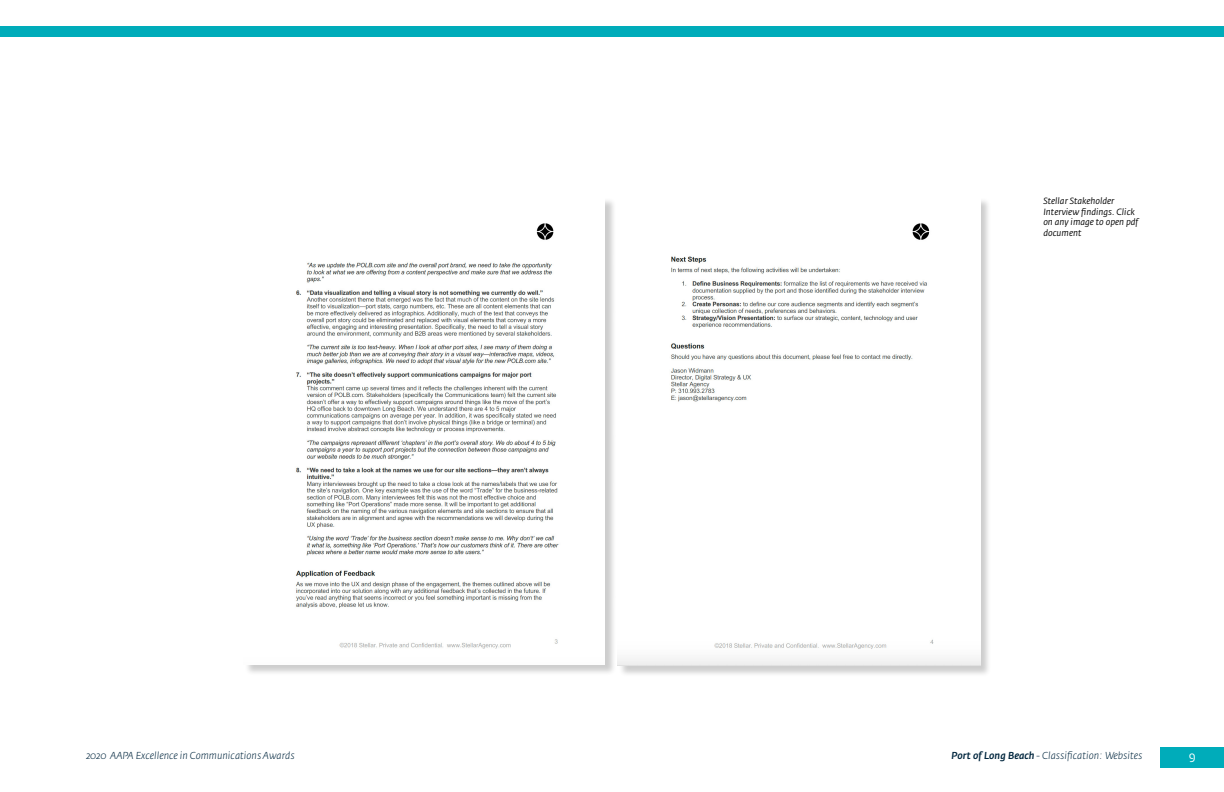
<style>
.page{position:relative;width:1224px;height:792px;background:#fff}
.page>*{position:absolute;margin:0;border:0;box-sizing:border-box;transform-origin:0 0}
.t1{font:12px "Fedra Sans Std";color:#fff}
.t2{font:italic 300 10px "Fedra Sans Std";color:#00263e}
.t3{font:italic 9px/10.8px "Fedra Sans Std";color:#000}
.s1{font-weight:500}
</style>
<div class="page">
<div style="left:612px;top:26px;width:612px;height:12px;background:#00acba"></div>
<div style="left:1161px;top:748px;width:63px;height:20px;background:#00acba"></div>
<div style="left:0;top:26px;width:612px;height:12px;background:#00acba"></div>
<div style="left:244px;top:197px;width:372px;height:478px;background:#000;opacity:.2"></div>
<img style="left:244px;top:197px;width:361px;height:467px">
<div style="left:618px;top:197px;width:374px;height:480px;background:#000;opacity:.2"></div>
<img style="left:618px;top:197px;width:362px;height:469px">
<p class="t3" style="left:1043px;top:195px;width:97px">Stellar Stakeholder<br>Interview findings. Click on any image to open pdf document</p>
<p class="t2" style="left:86px;top:750px;width:210px">2020 AAPA Excellence in Communications Awards</p>
<p class="t2" style="left:952px;top:750px;width:192px"><span class="s1">Port of Long Beach</span> - Classification: Websites</p>
<p class="t1" style="left:1189px;top:750px;width:8px">9</p>
</div>
